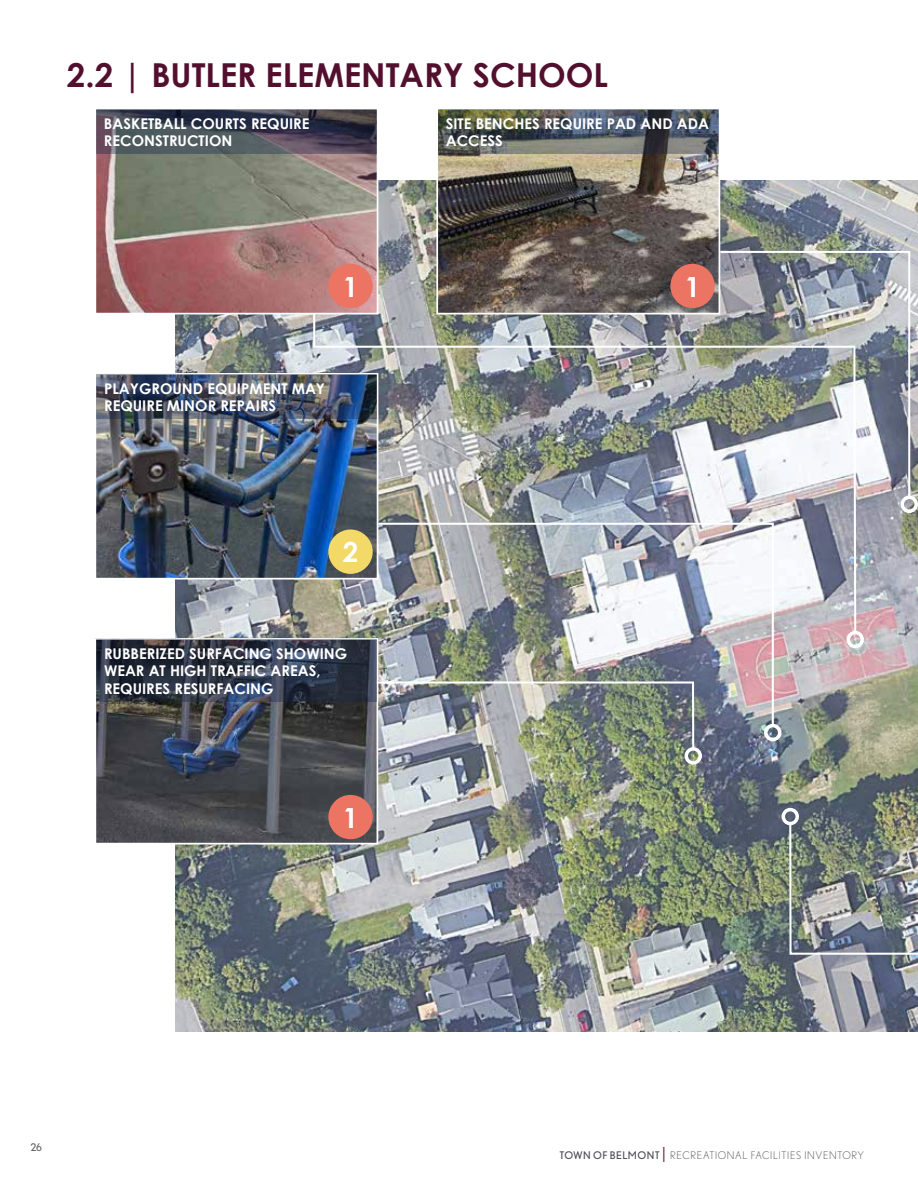
<style>
.page{position:relative;width:918px;height:1188px;background:#fff}
.page>*{position:absolute;margin:0;border:0;box-sizing:border-box;transform-origin:0 0}
.t1{font:700 33px "Century Gothic";color:#530f2e}
.t2{font:700 27.75px "Century Gothic";color:#fff}
.t3{font:700 14.85px/17.7px "Century Gothic";color:#fff}
.t4{font:300 10.5px "Nobel";letter-spacing:.06em;color:#4f4e53}
.t5{font:10.5px "Nobel";color:#636363}
.s1{font-weight:400}
.s2{font-weight:400;font-size:16.5px;color:#6c1740}
</style>
<div class="page">
<img style="left:176px;top:181px;width:742px;height:851px">
<img style="left:97px;top:702px;width:278px;height:139px">
<div style="left:94px;top:638px;width:284px;height:206px;border:2px solid #fff"></div>
<img style="left:98px;top:419px;width:214px;height:158px">
<div style="left:95px;top:373px;width:283px;height:207px;border:2px solid #fff"></div>
<img style="left:376px;top:635px;width:399px;height:93px">
<div style="left:764px;top:724px;width:18px;height:17px;border:3px solid #fff;border-radius:50%"></div>
<img style="left:312px;top:300px;width:545px;height:335px">
<div style="left:847px;top:631px;width:17px;height:17px;border:3px solid #fff;border-radius:50%"></div>
<img style="left:788px;top:821px;width:130px;height:135px">
<div style="left:782px;top:808px;width:17px;height:17px;border:3px solid #fff;border-radius:50%"></div>
<img style="left:374px;top:680px;width:321px;height:71px">
<div style="left:685px;top:747px;width:17px;height:18px;border:3px solid #fff;border-radius:50%"></div>
<img style="left:98px;top:154px;width:277px;height:157px">
<div style="left:95px;top:108px;width:283px;height:206px;border:2px solid #fff"></div>
<img style="left:718px;top:250px;width:193px;height:249px">
<div style="left:901px;top:496px;width:17px;height:17px;border:3px solid #fff;border-radius:50%"></div>
<img style="left:439px;top:154px;width:278px;height:157px">
<div style="left:436px;top:108px;width:284px;height:206px;border:2px solid #fff"></div>
<div style="left:670px;top:264px;width:45px;height:44px;background:#ec7462;border-radius:50%"></div>
<div style="left:328px;top:264px;width:45px;height:44px;background:#ec7462;border-radius:50%"></div>
<div style="left:328px;top:795px;width:45px;height:44px;background:#ec7462;border-radius:50%"></div>
<div style="left:328px;top:530px;width:45px;height:44px;background:#f3d968;border-radius:50%"></div>
<svg style="left:96px;top:640px;width:280px;height:62px;background:#2e3647"></svg>
<img style="left:96px;top:375px;width:281px;height:44px">
<img style="left:438px;top:110px;width:280px;height:44px">
<svg style="left:96px;top:110px;width:281px;height:44px;background:#444653"></svg>
<h1 class="t1" style="left:67px;top:55px;width:543px">2.2 | BUTLER ELEMENTARY SCHOOL</h1>
<p class="t3" style="left:446px;top:114px;width:265px">SITE BENCHES REQUIRE PAD AND ADA<br>ACCESS</p>
<p class="t3" style="left:104px;top:114px;width:207px">BASKETBALL COURTS REQUIRE<br>RECONSTRUCTION</p>
<h2 class="t2" style="left:343px;top:269px;width:17px">1</h2>
<h2 class="t2" style="left:685px;top:269px;width:17px">1</h2>
<p class="t3" style="left:104px;top:379px;width:223px">PLAYGROUND EQUIPMENT MAY<br>REQUIRE MINOR REPAIRS</p>
<h2 class="t2" style="left:343px;top:535px;width:17px">2</h2>
<p class="t3" style="left:104px;top:644px;width:245px">RUBBERIZED SURFACING SHOWING<br>WEAR AT HIGH TRAFFIC AREAS,<br>REQUIRES RESURFACING</p>
<h2 class="t2" style="left:343px;top:800px;width:17px">1</h2>
<p class="t5" style="left:30px;top:1141px;width:13px">26</p>
<p class="t4" style="left:559px;top:1149px;width:306px"><span class="s1">TOWN OF BELMONT</span> <span class="s2">|</span> RECREATIONAL FACILITIES INVENTORY</p>
</div>
